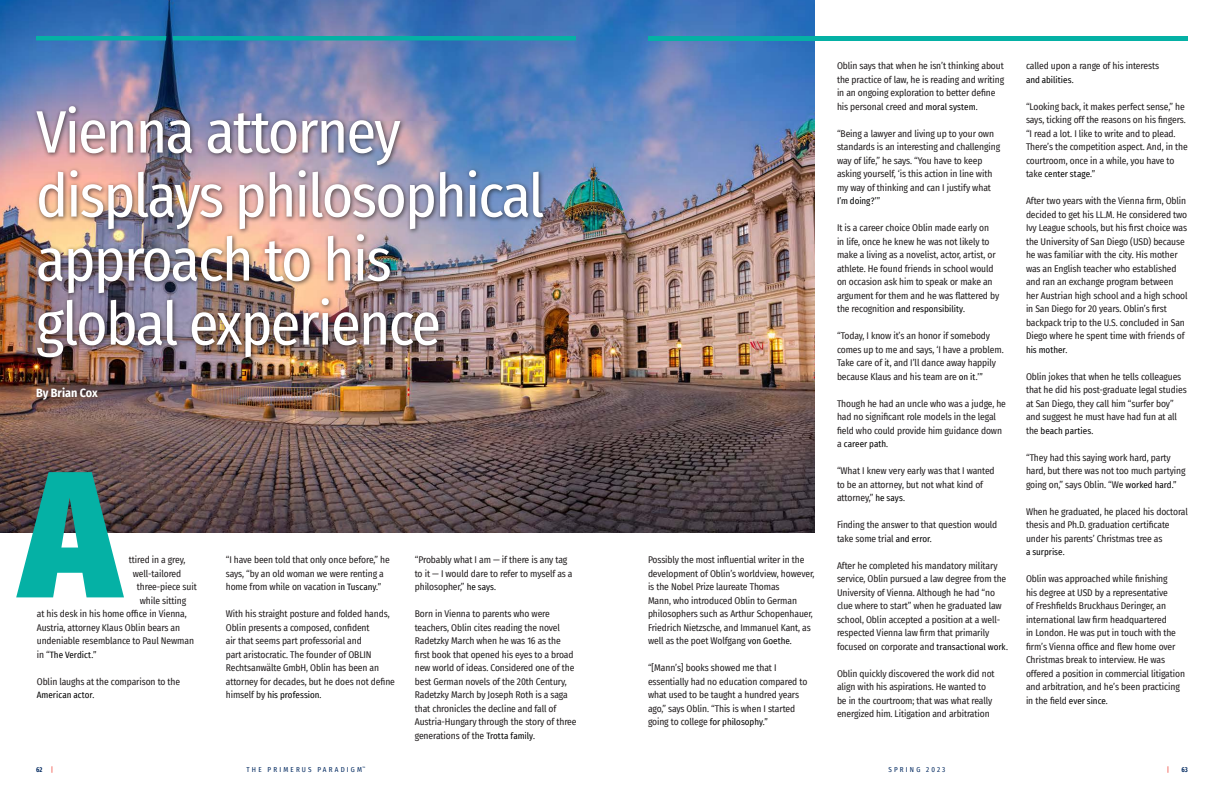
<style>
.page{position:relative;width:1224px;height:792px;background:#fff}
.page>*{position:absolute;margin:0;border:0;box-sizing:border-box;transform-origin:0 0}
.t1{font:900 180px "Fira Sans Condensed";color:#05b1a5}
.t2{font:60px/64px "Fira Sans Condensed";letter-spacing:-.03em;color:#fff}
.t3{font:700 12px "Fira Sans Condensed";color:#fff}
.Paradigm_Body_Copy{font:9.5px/13.5px "Fira Sans Condensed";letter-spacing:-.01em;color:#231f20}
.Paradigm_Body_Copy-2{font:9px "Fira Sans Condensed";color:#000}
.t4{font:7px "Fira Sans Condensed";letter-spacing:.31em;color:#00285f}
.t5{font:600 extra-condensed 7px "Fira Sans";color:#00285f}
.t6{font:7px "Fira Sans Condensed";color:#ee2e22}
.s1{font-size:9.5px;color:#231f20}
.s2{font-size:9px;color:#000}
.s3{font-family:"Fira Sans Condensed";font-weight:400;font-stretch:normal;color:#ee2e22}
</style>
<div class="page">
<img style="left:0;top:0;width:814px;height:533px">
<div style="left:33px;top:103px;width:516px;height:302px;background:#231f20;opacity:.75"></div>
<svg style="left:36px;top:36px;width:130px;height:4px"></svg>
<hr style="left:173px;top:36px;width:403px;height:4px;background:#05b1a5">
<hr style="left:648px;top:36px;width:540px;height:4px;background:#05b1a5">
<p class="t2" style="left:36px;top:98px;width:510px">Vienna attorney displays philosophical approach to his</p>
<p class="t2" style="left:36px;top:290px;width:407px">global experience</p>
<p class="t3" style="left:36px;top:382px;width:63px">By Brian Cox</p>
<p class="t1" style="left:20px;top:375px;width:101px">A</p>
<p class="Paradigm_Body_Copy" style="left:129px;top:553px;width:58px">ttired in a grey,</p>
<p class="Paradigm_Body_Copy" style="left:133px;top:566px;width:50px">well-tailored</p>
<p class="Paradigm_Body_Copy" style="left:137px;top:580px;width:62px">three-piece suit</p>
<p class="Paradigm_Body_Copy" style="left:140px;top:593px;width:48px">while sitting</p>
<p class="Paradigm_Body_Copy" style="left:37px;top:607px;width:151px">at his desk in his home office in Vienna,</p>
<p class="Paradigm_Body_Copy" style="left:37px;top:620px;width:145px">Austria, attorney Klaus Oblin bears an</p>
<p class="Paradigm_Body_Copy" style="left:37px;top:634px;width:159px">undeniable resemblance to Paul Newman</p>
<p class="Paradigm_Body_Copy-2" style="left:37px;top:648px;width:61px"><span class="s1">in “</span>The Verdict.”</p>
<p class="Paradigm_Body_Copy" style="left:37px;top:674px;width:145px">Oblin laughs at the comparison to the</p>
<p class="Paradigm_Body_Copy-2" style="left:37px;top:688px;width:59px">American actor.</p>
<p class="Paradigm_Body_Copy" style="left:226px;top:553px;width:166px">“I have been told that only once before,” he says, “by an old woman we were renting a home from while on vacation <span class="s2">in Tuscany.”</span></p>
<p class="Paradigm_Body_Copy" style="left:226px;top:607px;width:171px">With his straight posture and folded hands, Oblin presents a composed, confident<br>air that seems part professorial and<br>part aristocratic. The founder of OBLIN Rechtsanwälte GmbH, Oblin has been an attorney for decades, but he does not define</p>
<p class="Paradigm_Body_Copy-2" style="left:226px;top:688px;width:97px"><span class="s1">himself by</span> his profession.</p>
<p class="t5" style="left:36px;top:763px;width:19px">62 <span class="s3">|</span></p>
<p class="t4" style="left:247px;top:764px;width:120px">THE PRIMERUS PARADIGM<sup>™</sup></p>
<p class="Paradigm_Body_Copy" style="left:415px;top:553px;width:159px">“Probably what I am — if there is any tag to it — I would dare to refer to myself as a philosopher,” <span class="s2">he says.</span></p>
<p class="Paradigm_Body_Copy" style="left:415px;top:607px;width:163px">Born in Vienna to parents who were teachers, Oblin cites reading the novel Radetzky March when he was 16 as the first book that opened his eyes to a broad new world of ideas. Considered one of the best German novels of the 20th Century, Radetzky March by Joseph Roth is a saga that chronicles the decline and fall of Austria-Hungary through the story of three generations of the <span class="s2">Trotta family.</span></p>
<p class="Paradigm_Body_Copy" style="left:648px;top:553px;width:168px">Possibly the most influential writer in the development of Oblin’s worldview, however, is the Nobel Prize laureate Thomas<br>Mann, who introduced Oblin to German philosophers such as Arthur Schopenhauer, Friedrich Nietzsche, and Immanuel Kant, as well as the poet Wolfgang <span class="s2">von Goethe.</span></p>
<p class="Paradigm_Body_Copy" style="left:648px;top:661px;width:161px">“[Mann’s] books showed me that I essentially had no education compared to what used to be taught a hundred years ago,” says Oblin. “This is when I started</p>
<p class="Paradigm_Body_Copy-2" style="left:648px;top:715px;width:122px"><span class="s1">going to college</span> for philosophy.”</p>
<p class="Paradigm_Body_Copy" style="left:837px;top:59px;width:169px">Oblin says that when he isn’t thinking about the practice of law, he is reading and writing in an ongoing exploration to better define his personal creed and <span class="s2">moral system.</span></p>
<p class="Paradigm_Body_Copy" style="left:837px;top:127px;width:165px">“Being a lawyer and living up to your own standards is an interesting and challenging way of life,” he says. “You have to keep asking yourself, ‘is this action in line with my way of thinking and can I justify what</p>
<p class="Paradigm_Body_Copy-2" style="left:837px;top:194px;width:45px">I’m doing?’”</p>
<p class="Paradigm_Body_Copy" style="left:837px;top:221px;width:164px">It is a career choice Oblin made early on<br>in life, once he knew he was not likely to make a living as a novelist, actor, artist, or athlete. He found friends in school would on occasion ask him to speak or make an argument for them and he was flattered by</p>
<p class="Paradigm_Body_Copy-2" style="left:837px;top:302px;width:130px"><span class="s1">the recognition</span> and responsibility.</p>
<p class="Paradigm_Body_Copy" style="left:837px;top:329px;width:168px">“Today, I know it’s an honor if somebody comes up to me and says, ‘I have a problem.<br>Take care of it, and I’ll dance away happily because Klaus and his team are <span class="s2">on it.’”</span></p>
<p class="Paradigm_Body_Copy" style="left:837px;top:397px;width:171px">Though he had an uncle who was a judge, he had no significant role models in the legal field who could provide him guidance down</p>
<p class="Paradigm_Body_Copy-2" style="left:837px;top:437px;width:53px"><span class="s1">a</span> career path.</p>
<p class="Paradigm_Body_Copy" style="left:837px;top:464px;width:159px">“What I knew very early was that I wanted to be an attorney, but not what kind of attorney,” <span class="s2">he says.</span></p>
<p class="Paradigm_Body_Copy" style="left:837px;top:518px;width:162px">Finding the answer to that question would take some trial <span class="s2">and error.</span></p>
<p class="Paradigm_Body_Copy" style="left:837px;top:559px;width:172px">After he completed his mandatory military service, Oblin pursued a law degree from the University of Vienna. Although he had “no clue where to start” when he graduated law school, Oblin accepted a position at a well&shy;respected Vienna law firm that primarily focused on corporate and <span class="s2">transactional work.</span></p>
<p class="Paradigm_Body_Copy" style="left:837px;top:667px;width:159px">Oblin quickly discovered the work did not align with his aspirations. He wanted to be in the courtroom; that was what really energized him. Litigation and arbitration</p>
<p class="Paradigm_Body_Copy" style="left:1026px;top:59px;width:135px">called upon a range of his interests</p>
<p class="Paradigm_Body_Copy-2" style="left:1026px;top:73px;width:49px">and abilities.</p>
<p class="Paradigm_Body_Copy" style="left:1026px;top:100px;width:163px">“Looking back, it makes perfect sense,” he says, ticking off the reasons on his fingers. “I read a lot. I like to write and to plead.<br>There’s the competition aspect. And, in the courtroom, once in a while, you have to</p>
<p class="Paradigm_Body_Copy-2" style="left:1026px;top:167px;width:71px"><span class="s1">take</span> center stage.”</p>
<p class="Paradigm_Body_Copy" style="left:1026px;top:194px;width:163px">After two years with the Vienna firm, Oblin decided to get his LL.M. He considered two Ivy League schools, but his first choice was the University of San Diego (USD) because he was familiar with the city. His mother was an English teacher who established and ran an exchange program between her Austrian high school and a high school in San Diego for 20 years. Oblin’s first backpack trip to the U.S. concluded in San Diego where he spent time with friends of</p>
<p class="Paradigm_Body_Copy-2" style="left:1026px;top:343px;width:43px">his mother.</p>
<p class="Paradigm_Body_Copy" style="left:1026px;top:370px;width:162px">Oblin jokes that when he tells colleagues that he did his post-graduate legal studies at San Diego, they call him “surfer boy” and suggest he must have had fun at all</p>
<p class="Paradigm_Body_Copy-2" style="left:1026px;top:424px;width:69px"><span class="s1">the</span> beach parties.</p>
<p class="Paradigm_Body_Copy" style="left:1026px;top:451px;width:161px">“They had this saying work hard, party hard, but there was not too much partying going on,” says Oblin. “We <span class="s2">worked hard.”</span></p>
<p class="Paradigm_Body_Copy" style="left:1026px;top:505px;width:163px">When he graduated, he placed his doctoral thesis and Ph.D. graduation certificate under his parents’ Christmas tree as</p>
<p class="Paradigm_Body_Copy-2" style="left:1026px;top:545px;width:40px">a surprise.</p>
<p class="Paradigm_Body_Copy" style="left:1026px;top:572px;width:161px">Oblin was approached while finishing<br>his degree at USD by a representative<br>of Freshfields Bruckhaus Deringer, an international law firm headquartered<br>in London. He was put in touch with the firm’s Vienna office and flew home over Christmas break to interview. He was offered a position in commercial litigation and arbitration, and he’s been practicing in the field <span class="s2">ever since.</span></p>
<p class="t4" style="left:888px;top:764px;width:58px">SPRING 2023</p>
<p class="t6" style="left:1167px;top:764px;width:4px">|</p>
<p class="t5" style="left:1182px;top:763px;width:8px">63</p>
</div>
